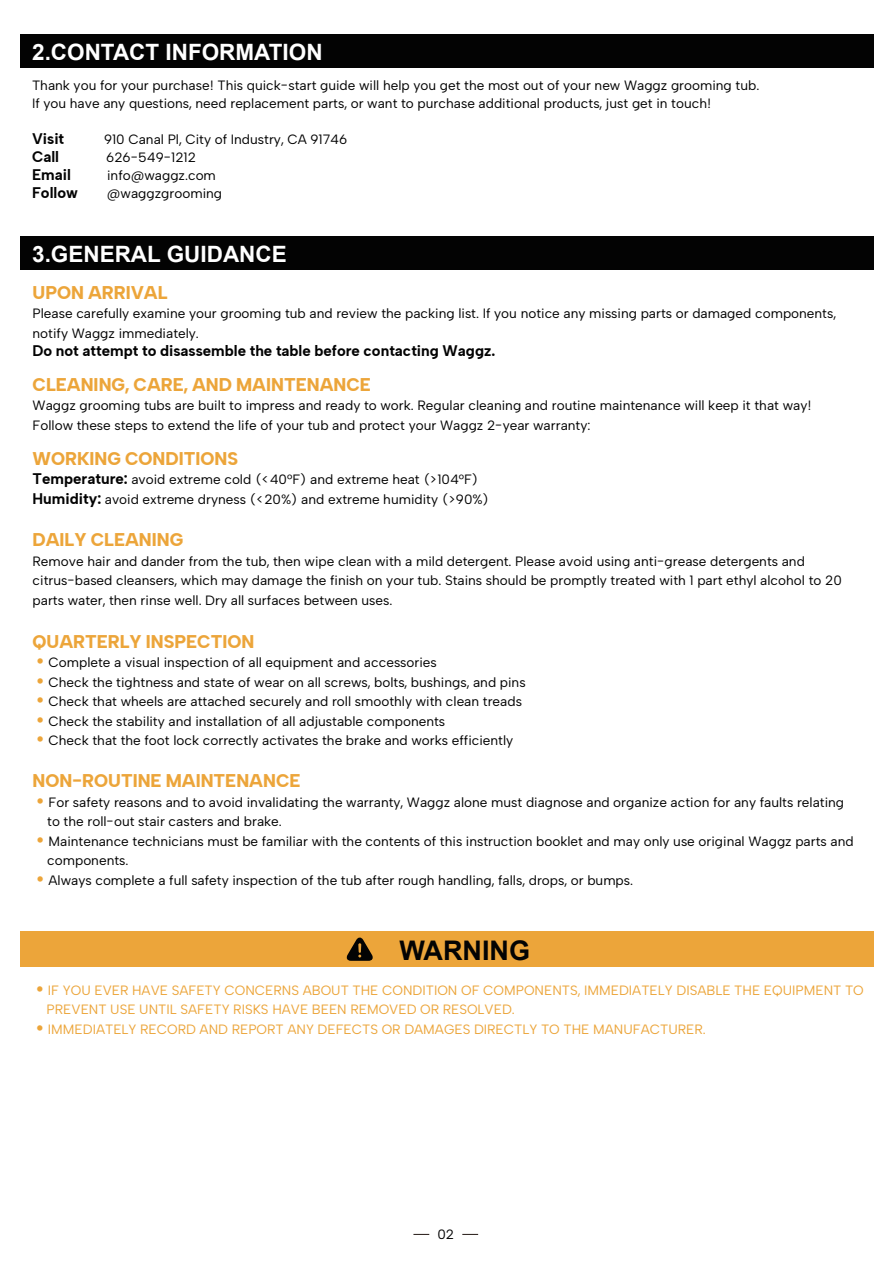
<style>
.page{position:relative;width:893px;height:1263px;background:#fff}
.page>*{position:absolute;margin:0;border:0;box-sizing:border-box;transform-origin:0 0}
.t1{font:700 27px "Arial";color:#030303}
.t2{font:700 22.5px "Arial";color:#fff}
.t3{font:800 18px "Albert Sans";color:#eca53a}
.t4{font:700 15px "Albert Sans";color:#030303}
.t5{font:13.5px/19.5px "Albert Sans";color:#030303}
.t6{font:13.5px/19.5px "Albert Sans";color:#eca53a}
.s1{font-weight:700;font-size:15px}
.s2{font-weight:800;font-size:18px;color:#eca53a}
.s3{font-weight:800;font-size:18px}
</style>
<div class="page">
<svg style="left:413px;top:1234px;width:16px;height:1px"></svg>
<svg style="left:462px;top:1234px;width:16px;height:1px"></svg>
<div style="left:20px;top:34px;width:854px;height:34px;background:#030303"></div>
<div style="left:20px;top:236px;width:854px;height:34px;background:#030303"></div>
<div style="left:20px;top:931px;width:853px;height:36px;background:#eca53a"></div>
<svg style="left:347px;top:937px;width:26px;height:24px"></svg>
<h2 class="t2" style="left:32px;top:36px;width:292px">2.CONTACT INFORMATION</h2>
<p class="t5" style="left:32px;top:76px;width:729px;line-height:18px">Thank you for your purchase! This quick-start guide will help you get the most out of your new Waggz grooming tub.<br>If you have any questions, need replacement parts, or want to purchase additional products, just get in touch!</p>
<p class="t4" style="left:32px;top:129px;width:34px">Visit</p>
<p class="t5" style="left:104px;top:129px;width:245px">910 Canal Pl, City of Industry, CA 91746</p>
<p class="t4" style="left:32px;top:147px;width:29px">Call</p>
<p class="t5" style="left:106px;top:147px;width:91px">626-549-1212</p>
<p class="t4" style="left:32px;top:165px;width:40px">Email</p>
<p class="t5" style="left:107px;top:165px;width:110px">info@waggz.com</p>
<p class="t4" style="left:32px;top:183px;width:47px">Follow</p>
<p class="t5" style="left:107px;top:183px;width:117px">@waggzgrooming</p>
<h2 class="t2" style="left:32px;top:238px;width:256px">3.GENERAL GUIDANCE</h2>
<h3 class="t3" style="left:33px;top:281px;width:137px">UPON ARRIVAL</h3>
<p class="t5" style="left:33px;top:304px;width:805px">Please carefully examine your grooming tub and review the packing list. If you notice any missing parts or damaged components, notify Waggz immediately.</p>
<p class="t4" style="left:33px;top:341px;width:464px">Do not attempt to disassemble the table before contacting Waggz.</p>
<h3 class="t3" style="left:33px;top:373px;width:340px">CLEANING, CARE, AND MAINTENANCE</h3>
<p class="t5" style="left:33px;top:395px;width:780px">Waggz grooming tubs are built to impress and ready to work. Regular cleaning and routine maintenance will keep it that way!<br>Follow these steps to extend the life of your tub and protect your Waggz 2-year warranty:</p>
<h3 class="t3" style="left:33px;top:447px;width:207px">WORKING CONDITIONS</h3>
<p class="t5" style="left:33px;top:469px;width:458px"><span class="s1">Temperature:</span> avoid extreme cold (&lt;40°F) and extreme heat (&gt;104°F)<br><span class="s1">Humidity:</span> avoid extreme dryness (&lt;20%) and extreme humidity (&gt;90%)</p>
<h3 class="t3" style="left:33px;top:528px;width:152px">DAILY CLEANING</h3>
<p class="t5" style="left:33px;top:551px;width:811px">Remove hair and dander from the tub, then wipe clean with a mild detergent. Please avoid using anti-grease detergents and citrus-based cleansers, which may damage the finish on your tub. Stains should be promptly treated with 1 part ethyl alcohol to 20 parts water, then rinse well. Dry all surfaces between uses.</p>
<h3 class="t3" style="left:33px;top:630px;width:223px">QUARTERLY INSPECTION</h3>
<p class="t5" style="left:36px;top:653px;width:402px"><span class="s2">•</span> Complete a visual inspection of all equipment and accessories</p>
<p class="t5" style="left:36px;top:672px;width:491px"><span class="s2">•</span> Check the tightness and state of wear on all screws, bolts, bushings, and pins</p>
<p class="t5" style="left:36px;top:692px;width:487px"><span class="s2">•</span> Check that wheels are attached securely and roll smoothly with clean treads</p>
<p class="t5" style="left:36px;top:711px;width:410px"><span class="s2">•</span> Check the stability and installation of all adjustable components</p>
<p class="t5" style="left:36px;top:731px;width:479px"><span class="s2">•</span> Check that the foot lock correctly activates the brake and works efficiently</p>
<h3 class="t3" style="left:33px;top:769px;width:269px">NON-ROUTINE MAINTENANCE</h3>
<p class="t5" style="left:47px;top:792px;width:798px;text-indent:-11px"><span class="s2">•</span> For safety reasons and to avoid invalidating the warranty, Waggz alone must diagnose and organize action for any faults relating to the roll-out stair casters and brake.</p>
<p class="t5" style="left:47px;top:831px;width:808px;text-indent:-11px"><span class="s2">•</span> Maintenance technicians must be familiar with the contents of this instruction booklet and may only use original Waggz parts and components.</p>
<p class="t5" style="left:36px;top:870px;width:598px"><span class="s2">•</span> Always complete a full safety inspection of the tub after rough handling, falls, drops, or bumps.</p>
<h1 class="t1" style="left:400px;top:931px;width:132px">WARNING</h1>
<p class="t6" style="left:47px;top:980px;width:819px;text-indent:-11px"><span class="s3">•</span> IF YOU EVER HAVE SAFETY CONCERNS ABOUT THE CONDITION OF COMPONENTS, IMMEDIATELY DISABLE THE EQUIPMENT TO<br>PREVENT USE UNTIL SAFETY RISKS HAVE BEEN REMOVED OR RESOLVED.</p>
<p class="t6" style="left:36px;top:1019px;width:672px"><span class="s3">•</span> IMMEDIATELY RECORD AND REPORT ANY DEFECTS OR DAMAGES DIRECTLY TO THE MANUFACTURER.</p>
<p class="t5" style="left:437px;top:1224px;width:18px">02</p>
</div>
